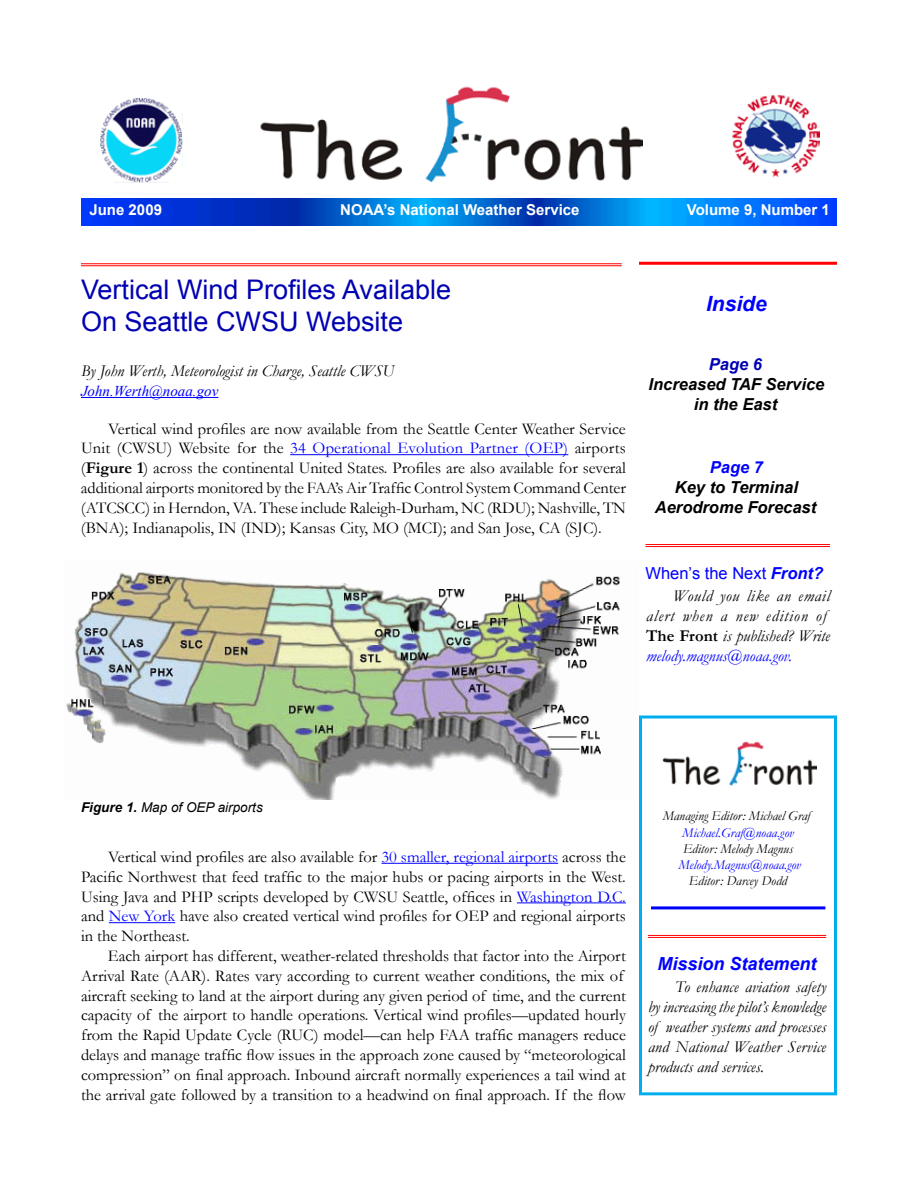
<style>
.page{position:relative;width:918px;height:1188px;background:#fff}
.page>*{position:absolute;margin:0;border:0;box-sizing:border-box;transform-origin:0 0}
.t1{font:27px/32.4px "Arial";color:#0000b3}
.t2{font:italic 700 21px "Arial";color:#00f}
.t3{font:italic 700 18px "Arial";color:#00f}
.t4{font:16.5px/19.8px "Garamond";color:#000;text-align:justify}
.t5{font:italic 16.5px/19.8px "Garamond";color:#000;text-align:justify}
.t6{font:italic 700 16.5px/19.8px "Arial";color:#000;text-align:center}
.t7{font:16.5px "Arial";color:#00f}
.t8{font:italic 700 16.5px "Arial";color:#0000b3}
.t9{font:italic 700 16.5px "Arial";color:#00f}
.t10{font:700 15px "Arial";color:#fff}
.t11{font:italic 15px "Times New Roman";color:#00f}
.t12{font:italic 13.5px "Garamond";color:#000}
.t13{font:italic 13.5px "Garamond";color:#00f}
.t14{font:italic 13.5px "Arial";color:#000}
.s1{color:#00f}
.s2{font-weight:700}
.s3{font-weight:700;font-style:italic}
.s4{font-weight:700;font-style:normal}
</style>
<div class="page">
<img style="left:260px;top:86px;width:383px;height:96px">
<img style="left:81px;top:198px;width:756px;height:27px">
<img style="left:732px;top:95px;width:87px;height:82px">
<img style="left:100px;top:98px;width:82px;height:84px">
<div style="left:639px;top:716px;width:198px;height:379px;background:#fff;border:3px solid #00aeef"></div>
<hr style="left:648px;top:935px;width:178px;height:1px;background:#f00">
<hr style="left:648px;top:937px;width:178px;height:1px;background:#f00">
<img style="left:662px;top:741px;width:155px;height:45px">
<hr style="left:651px;top:906px;width:174px;height:3px;background:#00f">
<hr style="left:646px;top:544px;width:184px;height:1px;background:#f00">
<hr style="left:646px;top:546px;width:184px;height:1px;background:#f00">
<hr style="left:81px;top:263px;width:541px;height:1px;background:#f00">
<hr style="left:81px;top:265px;width:541px;height:1px;background:#f00">
<hr style="left:81px;top:397px;width:137px;height:1px;background:#00f">
<hr style="left:290px;top:454px;width:278px;height:1px;background:#00f">
<hr style="left:381px;top:863px;width:177px;height:1px;background:#00f">
<hr style="left:517px;top:902px;width:109px;height:1px;background:#00f">
<hr style="left:109px;top:922px;width:66px;height:1px;background:#00f">
<hr style="left:639px;top:262px;width:198px;height:3px;background:#f00">
<img style="left:64px;top:572px;width:556px;height:228px">
<p class="t10" style="left:89px;top:200px;width:74px">June 2009</p>
<p class="t10" style="left:340px;top:200px;width:241px">NOAA’s National Weather Service</p>
<p class="t10" style="left:687px;top:200px;width:145px">Volume 9, Number 1</p>
<h1 class="t1" style="left:81px;top:273px;width:372px">Vertical Wind Profiles Available<br>On Seattle CWSU Website</h1>
<p class="t5" style="left:81px;top:361px;width:315px">By John Werth, Meteorologist in Charge, Seattle CWSU</p>
<p class="t11" style="left:81px;top:381px;width:139px">John.Werth@noaa.gov</p>
<p class="t4" style="left:81px;top:418px;width:546px;text-indent:27px">Vertical wind profiles are now available from the Seattle Center Weather Service Unit (CWSU) Website for the <span class="s1">34 Operational Evolution Partner (OEP)</span> airports (<span class="s2">Figure 1</span>) across the continental United States. Profiles are also available for several additional airports monitored by the FAA’s Air Traffic Control System Command Center (ATCSCC) in Herndon, VA. These include Raleigh-Durham, NC (RDU); Nashville, TN (BNA); Indianapolis, IN (IND); Kansas City, MO (MCI); and San Jose, CA (SJC).</p>
<p class="t2" style="left:706px;top:290px;width:62px">Inside</p>
<p class="t8" style="left:709px;top:354px;width:55px">Page 6</p>
<p class="t6" style="left:649px;top:375px;width:177px">Increased TAF Service in the East</p>
<p class="t9" style="left:710px;top:456px;width:55px">Page 7</p>
<p class="t6" style="left:655px;top:478px;width:163px">Key to Terminal<br>Aerodrome Forecast</p>
<p class="t7" style="left:646px;top:563px;width:179px">When’s the Next <span class="s3">Front?</span></p>
<p class="t5" style="left:646px;top:586px;width:185px;text-align:left;text-indent:27px">Would you like an email alert when a new edition of<br><span class="s4">The Front</span> is published? Write <span class="s1">melody.magnus@noaa.gov.</span></p>
<p class="t14" style="left:81px;top:799px;width:183px"><span class="s2">Figure 1.</span> Map of OEP airports</p>
<p class="t4" style="left:81px;top:847px;width:546px;text-indent:27px">Vertical wind profiles are also available for <span class="s1">30 smaller, regional airports</span> across the Pacific Northwest that feed traffic to the major hubs or pacing airports in the West.<br>Using Java and PHP scripts developed by CWSU Seattle, offices in <span class="s1">Washington D.C. </span>and <span class="s1">New York</span> have also created vertical wind profiles for OEP and regional airports in the Northeast.</p>
<p class="t4" style="left:81px;top:946px;width:546px;text-align:left;text-indent:27px">Each airport has different, weather-related thresholds that factor into the Airport Arrival Rate (AAR). Rates vary according to current weather conditions, the mix of aircraft seeking to land at the airport during any given period of time, and the current capacity of the airport to handle operations. Vertical wind profiles—updated hourly from the Rapid Update Cycle (RUC) model—can help FAA traffic managers reduce delays and manage traffic flow issues in the approach zone caused by “meteorological compression” on final approach. Inbound aircraft normally experiences a tail wind at the arrival gate followed by a transition to a headwind on final approach. If the flow</p>
<p class="t12" style="left:663px;top:807px;width:149px">Managing Editor: Michael Graf</p>
<p class="t13" style="left:682px;top:823px;width:113px">Michael.Graf@noaa.gov</p>
<p class="t12" style="left:683px;top:839px;width:111px">Editor: Melody Magnus</p>
<p class="t13" style="left:678px;top:856px;width:124px">Melody.Magnus@noaa.gov</p>
<p class="t12" style="left:689px;top:872px;width:100px">Editor: Darcey Dodd</p>
<p class="t3" style="left:658px;top:952px;width:161px">Mission Statement</p>
<p class="t5" style="left:648px;top:977px;width:180px;text-indent:27px">To enhance aviation safety by increasing the pilot’s knowledge of weather systems and processes and National Weather Service products and services.</p>
</div>
